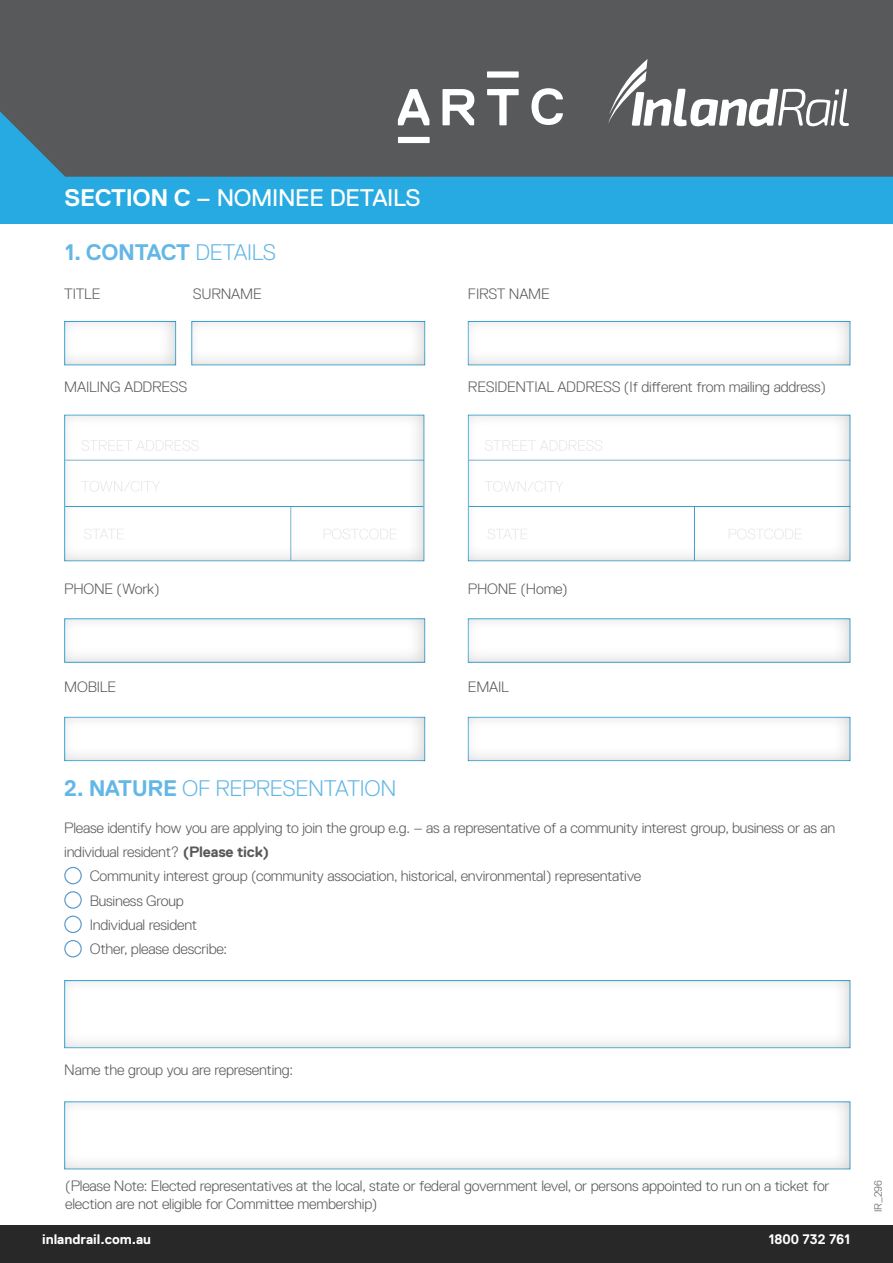
<style>
.page{position:relative;width:893px;height:1263px;background:#fff}
.page>*{position:absolute;margin:0;border:0;box-sizing:border-box;transform-origin:0 0}
.t1{font:24px "Replica";letter-spacing:-.015em;color:#fff}
.t2{font:300 22.5px "Replica";letter-spacing:-.015em;color:#63b7e6}
.t3{font:700 22.5px "Replica";letter-spacing:-.02em;color:#63b7e6}
.t4{font:300 15px/18px "Replica";letter-spacing:-.015em;color:#58595b}
.t5{font:700 13.8px "Replica";color:#fff}
.t6{font:300 10.5px "Replica";color:#58595b}
.s1{font-weight:700}
.s2{font-weight:300}
</style>
<div class="page">
<div style="left:0;top:0;width:893px;height:223px;background:#27aae1"></div>
<div style="left:0;top:1225px;width:893px;height:38px;background:#292829"></div>
<div style="left:0;top:0;width:893px;height:177px;background:#58595b"></div>
<svg style="left:398px;top:137px;width:32px;height:6px"></svg>
<svg style="left:487px;top:71px;width:32px;height:7px"></svg>
<svg style="left:398px;top:89px;width:31px;height:36px"></svg>
<svg style="left:487px;top:89px;width:32px;height:36px"></svg>
<svg style="left:442px;top:89px;width:32px;height:36px"></svg>
<svg style="left:531px;top:88px;width:32px;height:37px"></svg>
<svg style="left:608px;top:59px;width:241px;height:68px;background:#7f7f81"></svg>
<div style="left:178px;top:310px;width:261px;height:57px;background:#000;opacity:.18"></div>
<div style="left:455px;top:310px;width:407px;height:57px;background:#000;opacity:.18"></div>
<div style="left:51px;top:310px;width:140px;height:57px;background:#000;opacity:.18"></div>
<div style="left:51px;top:607px;width:389px;height:57px;background:#000;opacity:.18"></div>
<div style="left:455px;top:607px;width:407px;height:57px;background:#000;opacity:.18"></div>
<div style="left:51px;top:705px;width:389px;height:57px;background:#000;opacity:.18"></div>
<div style="left:455px;top:705px;width:407px;height:57px;background:#000;opacity:.18"></div>
<div style="left:64px;top:867px;width:18px;height:17px;border:1px solid #5b99ca;border-radius:50%"></div>
<svg style="left:65px;top:892px;width:16px;height:16px"></svg>
<div style="left:64px;top:891px;width:18px;height:18px;border:1px solid #5b99ca;border-radius:50%"></div>
<div style="left:64px;top:915px;width:18px;height:18px;border:1px solid #5b99ca;border-radius:50%"></div>
<div style="left:64px;top:940px;width:18px;height:17px;border:1px solid #5b99ca;border-radius:50%"></div>
<div style="left:51px;top:969px;width:811px;height:79px;background:#000;opacity:.18"></div>
<div style="left:51px;top:1090px;width:811px;height:80px;background:#000;opacity:.18"></div>
<div style="left:51px;top:403px;width:387px;height:159px;background:#000;opacity:.18"></div>
<svg style="left:81px;top:440px;width:118px;height:9px"></svg>
<svg style="left:81px;top:481px;width:79px;height:11px"></svg>
<svg style="left:84px;top:529px;width:40px;height:10px"></svg>
<svg style="left:324px;top:529px;width:73px;height:10px"></svg>
<div style="left:52px;top:449px;width:385px;height:12px;background:#292829;opacity:.18"></div>
<div style="left:52px;top:495px;width:385px;height:12px;background:#fff"></div>
<div style="left:278px;top:495px;width:27px;height:66px;background:#292829;opacity:.18"></div>
<div style="left:455px;top:403px;width:408px;height:159px;background:#000;opacity:.18"></div>
<svg style="left:485px;top:440px;width:117px;height:9px"></svg>
<svg style="left:485px;top:481px;width:78px;height:11px"></svg>
<svg style="left:487px;top:529px;width:40px;height:10px"></svg>
<svg style="left:729px;top:529px;width:73px;height:10px"></svg>
<div style="left:455px;top:449px;width:408px;height:12px;background:#292829;opacity:.18"></div>
<div style="left:455px;top:495px;width:408px;height:12px;background:#fff"></div>
<div style="left:682px;top:495px;width:27px;height:66px;background:#292829;opacity:.18"></div>
<h1 class="t1" style="left:65px;top:184px;width:357px"><span class="s1">SECTION C</span> – NOMINEE DETAILS</h1>
<h2 class="t3" style="left:65px;top:240px;width:212px">1. CONTACT <span class="s2">DETAILS</span></h2>
<p class="t4" style="left:193px;top:285px;width:70px">SURNAME</p>
<p class="t4" style="left:64px;top:285px;width:38px">TITLE</p>
<p class="t4" style="left:468px;top:285px;width:83px">FIRST NAME</p>
<p class="t4" style="left:64px;top:378px;width:125px">MAILING ADDRESS</p>
<p class="t4" style="left:468px;top:378px;width:359px">RESIDENTIAL ADDRESS (If different from mailing address)</p>
<p class="t4" style="left:64px;top:580px;width:97px">PHONE (Work)</p>
<p class="t4" style="left:468px;top:580px;width:101px">PHONE (Home)</p>
<p class="t4" style="left:64px;top:678px;width:53px">MOBILE</p>
<p class="t4" style="left:468px;top:678px;width:43px">EMAIL</p>
<h2 class="t2" style="left:64px;top:776px;width:334px"><span class="s1">2. NATURE</span> OF REPRESENTATION</h2>
<p class="t4" style="left:64px;top:818px;width:773px">Please identify how you are applying to join the group e.g. – as a representative of a community interest group, business or as an</p>
<p class="t4" style="left:64px;top:843px;width:206px">individual resident? <span class="s1">(Please tick)</span></p>
<p class="t4" style="left:90px;top:867px;width:553px">Community interest group (community association, historical, environmental) representative</p>
<p class="t4" style="left:90px;top:891px;width:96px">Business Group</p>
<p class="t4" style="left:90px;top:916px;width:109px">Individual resident</p>
<p class="t4" style="left:90px;top:940px;width:139px">Other, please describe:</p>
<p class="t4" style="left:64px;top:1061px;width:230px">Name the group you are representing:</p>
<p class="t4" style="left:65px;top:1176px;width:766px">(Please Note: Elected representatives at the local, state or federal government level, or persons appointed to run on a ticket for election are not eligible for Committee membership)</p>
<p class="t5" style="left:42px;top:1231px;width:111px">inlandrail.com.au</p>
<p class="t5" style="left:769px;top:1231px;width:83px">1800 732 761</p>
<p class="t6" style="left:872px;top:1212px;width:33px;rotate:-90deg">IR_296</p>
</div>
